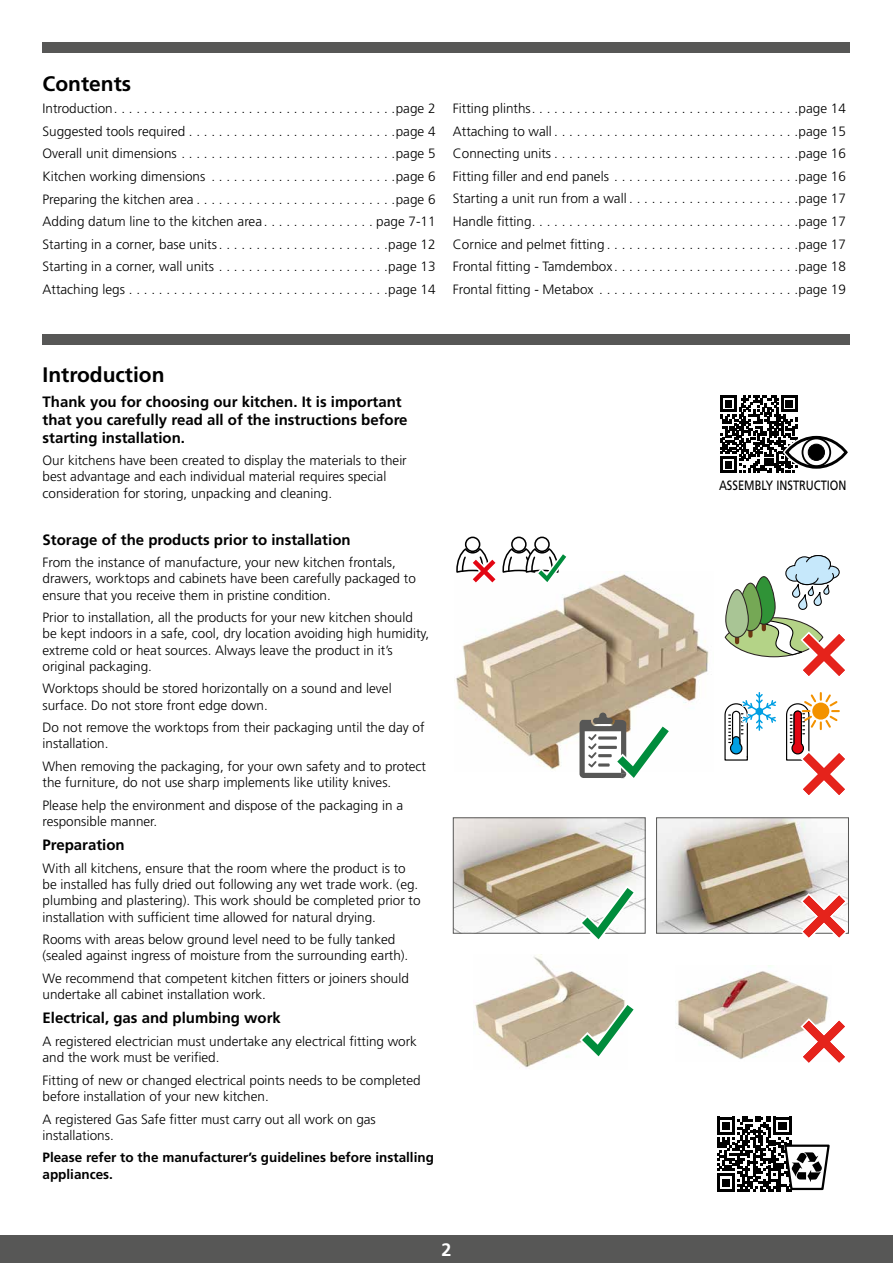
<style>
.page{position:relative;width:893px;height:1263px;background:#fff}
.page>*{position:absolute;margin:0;border:0;box-sizing:border-box;transform-origin:0 0}
.t1{font:700 21px "Frutiger LT Std";color:#000}
.t2{font:700 18px "Frutiger LT Std";color:#fff}
.t3{font:700 15px/18px "Frutiger LT Std";color:#000}
.t4{font:300 13.5px/16.2px "Frutiger LT Std";color:#000}
.t5{font:700 13.5px/16.2px "Frutiger LT Std";color:#000}
.t6{font:13.5px "Frutiger LT Std";color:#000;scale:.82 1}
</style>
<div class="page">
<div style="left:0;top:1235px;width:893px;height:28px;background:#575756"></div>
<div style="left:43px;top:334px;width:807px;height:11px;background:#575756"></div>
<div style="left:43px;top:43px;width:807px;height:10px;background:#575756"></div>
<img style="left:454px;top:571px;width:255px;height:199px">
<div style="left:465px;top:537px;width:15px;height:15px;border:2px solid #000;border-radius:50%"></div>
<div style="left:511px;top:537px;width:16px;height:15px;border:2px solid #000;border-radius:50%"></div>
<div style="left:534px;top:537px;width:16px;height:15px;border:2px solid #000;border-radius:50%"></div>
<svg style="left:455px;top:547px;width:113px;height:38px"></svg>
<svg style="left:579px;top:712px;width:92px;height:67px"></svg>
<svg style="left:725px;top:555px;width:120px;height:121px"></svg>
<svg style="left:724px;top:692px;width:121px;height:103px"></svg>
<img style="left:675px;top:965px;width:153px;height:94px">
<img style="left:475px;top:954px;width:151px;height:114px">
<svg style="left:579px;top:1002px;width:55px;height:57px"></svg>
<svg style="left:799px;top:1017px;width:46px;height:46px"></svg>
<img style="left:658px;top:819px;width:189px;height:113px">
<div style="left:656px;top:817px;width:193px;height:117px;border:1px solid #575756"></div>
<img style="left:455px;top:819px;width:189px;height:113px">
<div style="left:453px;top:817px;width:193px;height:117px;border:1px solid #575756"></div>
<svg style="left:579px;top:885px;width:57px;height:55px"></svg>
<svg style="left:799px;top:892px;width:49px;height:46px"></svg>
<svg style="left:717px;top:1117px;width:113px;height:75px"></svg>
<svg style="left:720px;top:396px;width:128px;height:77px"></svg>
<div style="left:802px;top:437px;width:29px;height:30px;border:2px solid #000;border-radius:50%"></div>
<div style="left:808px;top:444px;width:16px;height:16px;background:#000;border-radius:50%"></div>
<div style="left:808px;top:444px;width:17px;height:17px;border:1px solid #000;border-radius:50%"></div>
<div style="left:785px;top:436px;width:62px;height:33px;border:3px solid #000;border-radius:50%"></div>
<h1 class="t1" style="left:43px;top:71px;width:90px">Contents</h1>
<p class="t4" style="left:43px;top:98px;width:394px;line-height:22.5px;text-align:justify">Introduction . . . . . . . . . . . . . . . . . . . . . . . . . . . . . . . . . . . . . page 2<br>Suggested tools required . . . . . . . . . . . . . . . . . . . . . . . . . . . page 4<br>Overall unit dimensions . . . . . . . . . . . . . . . . . . . . . . . . . . . . page 5<br>Kitchen working dimensions . . . . . . . . . . . . . . . . . . . . . . . . page 6<br>Preparing the kitchen area . . . . . . . . . . . . . . . . . . . . . . . . . . page 6<br>Adding datum line to the kitchen area . . . . . . . . . . . . . . page 7-11<br>Starting in a corner, base units . . . . . . . . . . . . . . . . . . . . . . page 12<br>Starting in a corner, wall units . . . . . . . . . . . . . . . . . . . . . . page 13<br>Attaching legs . . . . . . . . . . . . . . . . . . . . . . . . . . . . . . . . . . page 14</p>
<p class="t4" style="left:453px;top:97px;width:394px;line-height:22.5px;text-align:justify">Fitting plinths . . . . . . . . . . . . . . . . . . . . . . . . . . . . . . . . . . . page 14<br>Attaching to wall . . . . . . . . . . . . . . . . . . . . . . . . . . . . . . . . page 15<br>Connecting units . . . . . . . . . . . . . . . . . . . . . . . . . . . . . . . . page 16<br>Fitting filler and end panels . . . . . . . . . . . . . . . . . . . . . . . . page 16<br>Starting a unit run from a wall . . . . . . . . . . . . . . . . . . . . . . page 17<br>Handle fitting . . . . . . . . . . . . . . . . . . . . . . . . . . . . . . . . . . . page 17<br>Cornice and pelmet fitting . . . . . . . . . . . . . . . . . . . . . . . . . page 17<br>Frontal fitting - Tamdembox . . . . . . . . . . . . . . . . . . . . . . . . page 18<br>Frontal fitting - Metabox . . . . . . . . . . . . . . . . . . . . . . . . . . page 19</p>
<h1 class="t1" style="left:43px;top:362px;width:124px">Introduction</h1>
<p class="t3" style="left:43px;top:392px;width:367px">Thank you for choosing our kitchen. It is important that you carefully read all of the instructions before starting installation.</p>
<p class="t4" style="left:43px;top:453px;width:366px">Our kitchens have been created to display the materials to their best advantage and each individual material requires special consideration for storing, unpacking and cleaning.</p>
<p class="t3" style="left:43px;top:530px;width:310px">Storage of the products prior to installation</p>
<p class="t4" style="left:43px;top:555px;width:375px">From the instance of manufacture, your new kitchen frontals, drawers, worktops and cabinets have been carefully packaged to ensure that you receive them in pristine condition.</p>
<p class="t4" style="left:43px;top:610px;width:388px">Prior to installation, all the products for your new kitchen should be kept indoors in a safe, cool, dry location avoiding high humidity, extreme cold or heat sources. Always leave the product in it’s original packaging.</p>
<p class="t4" style="left:43px;top:681px;width:351px">Worktops should be stored horizontally on a sound and level surface. Do not store front edge down.</p>
<p class="t4" style="left:43px;top:720px;width:384px">Do not remove the worktops from their packaging until the day of installation.</p>
<p class="t4" style="left:43px;top:758px;width:385px">When removing the packaging, for your own safety and to protect the furniture, do not use sharp implements like utility knives.</p>
<p class="t4" style="left:43px;top:797px;width:362px">Please help the environment and dispose of the packaging in a responsible manner.</p>
<p class="t3" style="left:43px;top:836px;width:84px">Preparation</p>
<p class="t4" style="left:43px;top:860px;width:380px">With all kitchens, ensure that the room where the product is to be installed has fully dried out following any wet trade work. (eg. plumbing and plastering). This work should be completed prior to installation with sufficient time allowed for natural drying.</p>
<p class="t4" style="left:43px;top:931px;width:365px">Rooms with areas below ground level need to be fully tanked (sealed against ingress of moisture from the surrounding earth).</p>
<p class="t4" style="left:43px;top:970px;width:368px">We recommend that competent kitchen fitters or joiners should undertake all cabinet installation work.</p>
<p class="t3" style="left:43px;top:1009px;width:240px">Electrical, gas and plumbing work</p>
<p class="t4" style="left:43px;top:1033px;width:376px">A registered electrician must undertake any electrical fitting work and the work must be verified.</p>
<p class="t4" style="left:43px;top:1072px;width:380px">Fitting of new or changed electrical points needs to be completed before installation of your new kitchen.</p>
<p class="t4" style="left:43px;top:1111px;width:335px">A registered Gas Safe fitter must carry out all work on gas installations.</p>
<p class="t5" style="left:43px;top:1149px;width:393px">Please refer to the manufacturer’s guidelines before installing appliances.</p>
<p class="t6" style="left:719px;top:477px;width:157px">ASSEMBLY INSTRUCTION</p>
<h2 class="t2" style="left:441px;top:1239px;width:12px">2</h2>
</div>
